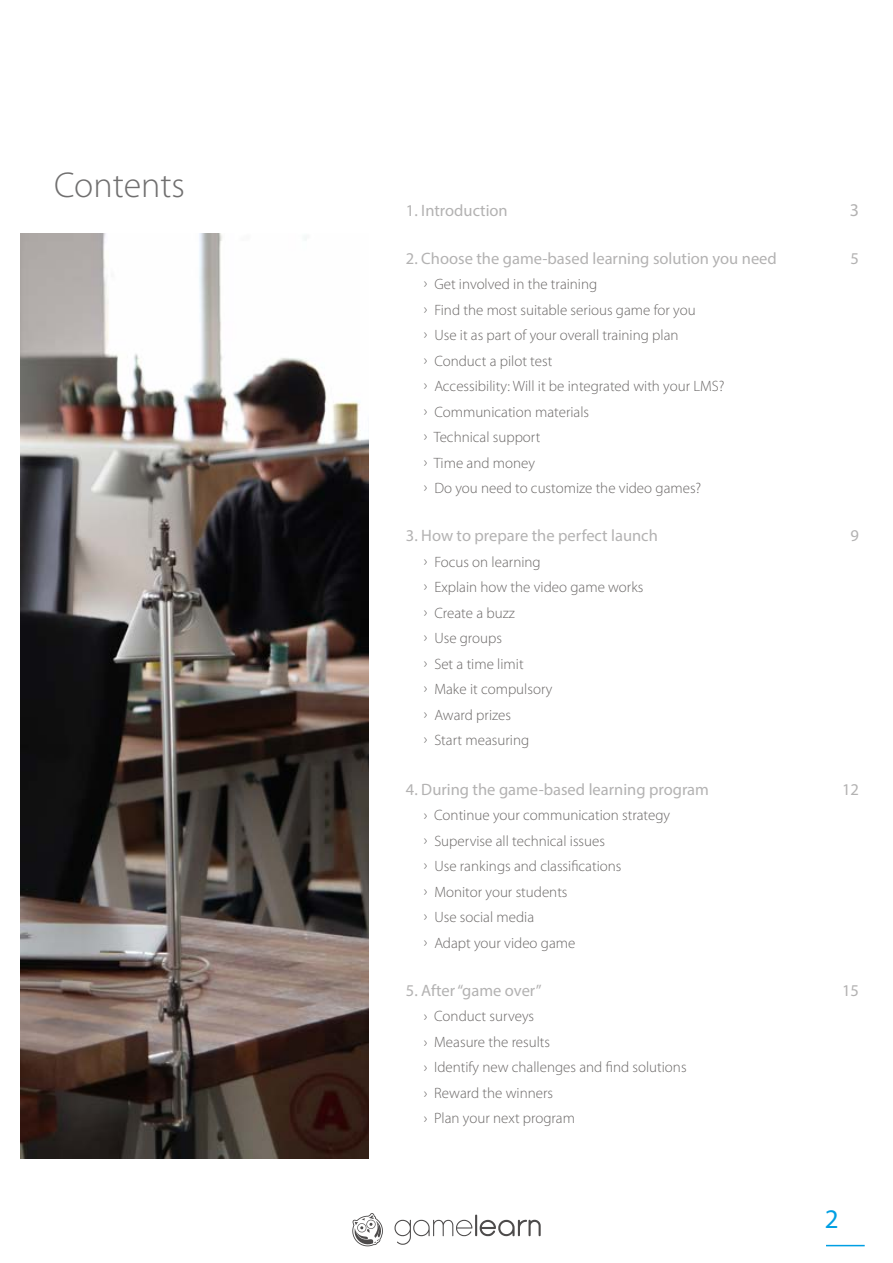
<style>
.page{position:relative;width:893px;height:1263px;background:#fff}
.page>*{position:absolute;margin:0;border:0;box-sizing:border-box;transform-origin:0 0}
.t1{font:300 36px "Myriad Pro";color:#706f6f}
.t2{font:27px "Myriad Pro";color:#009fe3}
.t3{font:18px "Myriad Pro";color:#b3b2b2}
.t4{font:16.5px "Myriad Pro";color:#b3b2b2}
.t5{font:300 15px/25.5px "Myriad Pro";color:#6a6766}
</style>
<div class="page">
<svg style="left:394px;top:1214px;width:147px;height:31px"></svg>
<svg style="left:352px;top:1213px;width:31px;height:33px"></svg>
<hr style="left:826px;top:1245px;width:39px;height:1px;background:#009fe3">
<img style="left:21px;top:234px;width:348px;height:925px">
<h1 class="t1" style="left:54px;top:163px;width:132px">Contents</h1>
<p class="t4" style="left:406px;top:200px;width:103px">1. Introduction</p>
<p class="t3" style="left:850px;top:199px;width:11px">3</p>
<p class="t4" style="left:406px;top:248px;width:372px">2. Choose the game-based learning solution you need</p>
<p class="t4" style="left:850px;top:248px;width:10px">5</p>
<p class="t5" style="left:424px;top:271px;width:302px">› Get involved in the training<br>› Find the most suitable serious game for you<br>› Use it as part of your overall training plan<br>› Conduct a pilot test<br>› Accessibility: Will it be integrated with your LMS? › Communication materials<br>› Technical support<br>› Time and money<br>› Do you need to customize the video games?</p>
<p class="t4" style="left:406px;top:526px;width:253px">3. How to prepare the perfect launch</p>
<p class="t4" style="left:850px;top:526px;width:10px">9</p>
<p class="t5" style="left:424px;top:549px;width:221px">› Focus on learning<br>› Explain how the video game works › Create a buzz<br>› Use groups<br>› Set a time limit<br>› Make it compulsory<br>› Award prizes<br>› Start measuring</p>
<p class="t4" style="left:406px;top:779px;width:305px">4. During the game-based learning program</p>
<p class="t4" style="left:842px;top:779px;width:18px">12</p>
<p class="t5" style="left:424px;top:802px;width:248px">› Continue your communication strategy › Supervise all technical issues<br>› Use rankings and classifications<br>› Monitor your students<br>› Use social media<br>› Adapt your video game</p>
<p class="t4" style="left:406px;top:980px;width:137px">5. After “game over”</p>
<p class="t4" style="left:842px;top:980px;width:18px">15</p>
<p class="t5" style="left:424px;top:1003px;width:264px">› Conduct surveys<br>› Measure the results<br>› Identify new challenges and find solutions › Reward the winners<br>› Plan your next program</p>
<h2 class="t2" style="left:825px;top:1202px;width:15px">2</h2>
</div>
